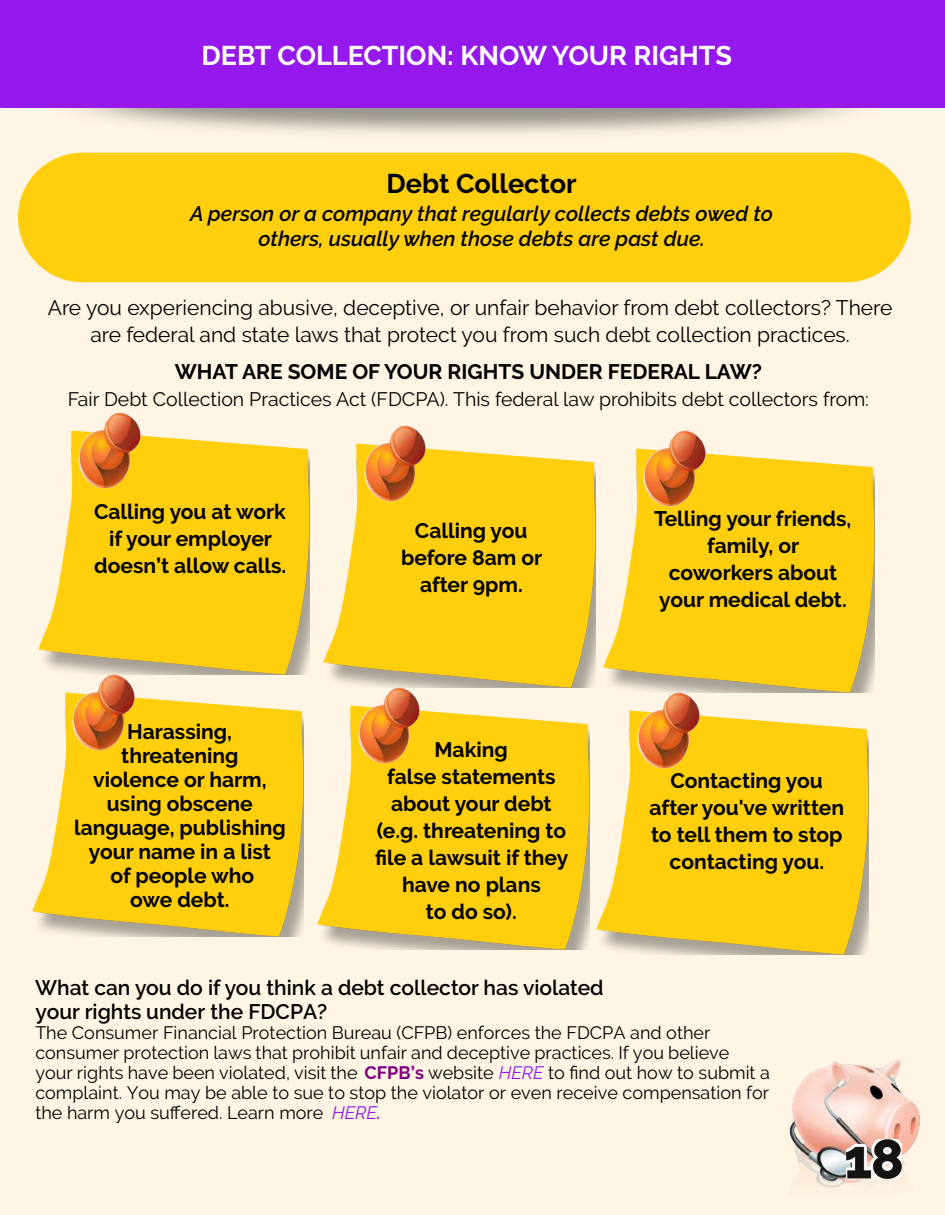
<style>
.page{position:relative;width:945px;height:1215px;background:#fff}
.page>*{position:absolute;margin:0;border:0;box-sizing:border-box;transform-origin:0 0}
.t1{font:700 27px "Raleway";color:#fefefe}
.t2{font:700 27px "Raleway";color:#000}
.t3{font:700 21px/27px "Raleway";color:#000;text-align:center}
.t4{font:21px/27px "Raleway";color:#010000;text-align:center}
.t5{font:italic 600 21px/25.7px "Raleway";color:#000;text-align:center}
.t6{font:600 21px/23.7px "Raleway";color:#010000}
.t7{font:19.5px "Raleway";color:#000}
.t8{font:18px/20px "Raleway";color:#010000}
.s1{font-weight:700;color:#800080}
.s2{font-style:italic;color:#9518ed}
.s3{font-weight:600;font-style:italic;color:#9518ed}
</style>
<div class="page">
<div style="left:0;top:93px;width:945px;height:1122px;background:#fef5e4"></div>
<img style="left:789px;top:1061px;width:130px;height:127px">
<img style="left:846px;top:1139px;width:55px;height:40px">
<div style="left:18px;top:153px;width:893px;height:129px;background:#ffce0c;border-radius:65px"></div>
<div style="left:0;top:0;width:945px;height:108px;background:#9518ed"></div>
<img style="left:38px;top:430px;width:272px;height:244px">
<img style="left:79px;top:412px;width:61px;height:76px">
<img style="left:324px;top:444px;width:271px;height:244px">
<img style="left:364px;top:426px;width:62px;height:75px">
<img style="left:603px;top:448px;width:272px;height:244px">
<img style="left:644px;top:430px;width:61px;height:76px">
<img style="left:32px;top:692px;width:272px;height:244px">
<img style="left:73px;top:674px;width:61px;height:76px">
<img style="left:318px;top:706px;width:271px;height:244px">
<img style="left:358px;top:688px;width:62px;height:76px">
<img style="left:597px;top:710px;width:272px;height:244px">
<img style="left:638px;top:692px;width:61px;height:76px">
<p class="t1" style="left:202px;top:40px;width:532px">DEBT COLLECTION: KNOW YOUR RIGHTS</p>
<p class="t2" style="left:387px;top:168px;width:192px">Debt Collector</p>
<p class="t5" style="left:190px;top:200px;width:584px">A person or a company that regularly collects debts owed to others, usually when those debts are past due.</p>
<p class="t4" style="left:48px;top:294px;width:846px">Are you experiencing abusive, deceptive, or unfair behavior from debt collectors? There are federal and state laws that protect you from such debt collection practices.</p>
<p class="t3" style="left:175px;top:358px;width:589px">WHAT ARE SOME OF YOUR RIGHTS UNDER FEDERAL LAW?</p>
<p class="t7" style="left:68px;top:388px;width:802px">Fair Debt Collection Practices Act (FDCPA). This federal law prohibits debt collectors from:</p>
<p class="t3" style="left:94px;top:498px;width:194px">Calling you at work if your employer doesn’t allow calls.</p>
<p class="t3" style="left:74px;top:719px;width:213px;line-height:24px">Harassing, threatening<br>violence or harm, using obscene language, publishing your name in a list<br>of people who<br>owe debt.</p>
<p class="t3" style="left:401px;top:517px;width:143px">Calling you before 8am or after 9pm.</p>
<p class="t3" style="left:375px;top:736px;width:195px">Making<br>false statements about your debt (e.g. threatening to file a lawsuit if they have no plans<br>to do so).</p>
<p class="t3" style="left:654px;top:505px;width:199px">Telling your friends, family, or coworkers about your medical debt.</p>
<p class="t3" style="left:650px;top:767px;width:196px">Contacting you after you've written to tell them to stop contacting you.</p>
<p class="t6" style="left:35px;top:976px;width:570px">What can you do if you think a debt collector has violated your rights under the FDCPA?</p>
<p class="t8" style="left:35px;top:1023px;width:736px">The Consumer Financial Protection Bureau (CFPB) enforces the FDCPA and other consumer protection laws that prohibit unfair and deceptive practices. If you believe your rights have been violated, visit the <span class="s1">CFPB’s</span> website <span class="s2">HERE</span> to find out how to submit a complaint. You may be able to sue to stop the violator or even receive compensation for the harm you suffered. Learn more <span class="s2">HERE</span><span class="s3">.</span></p>
</div>
